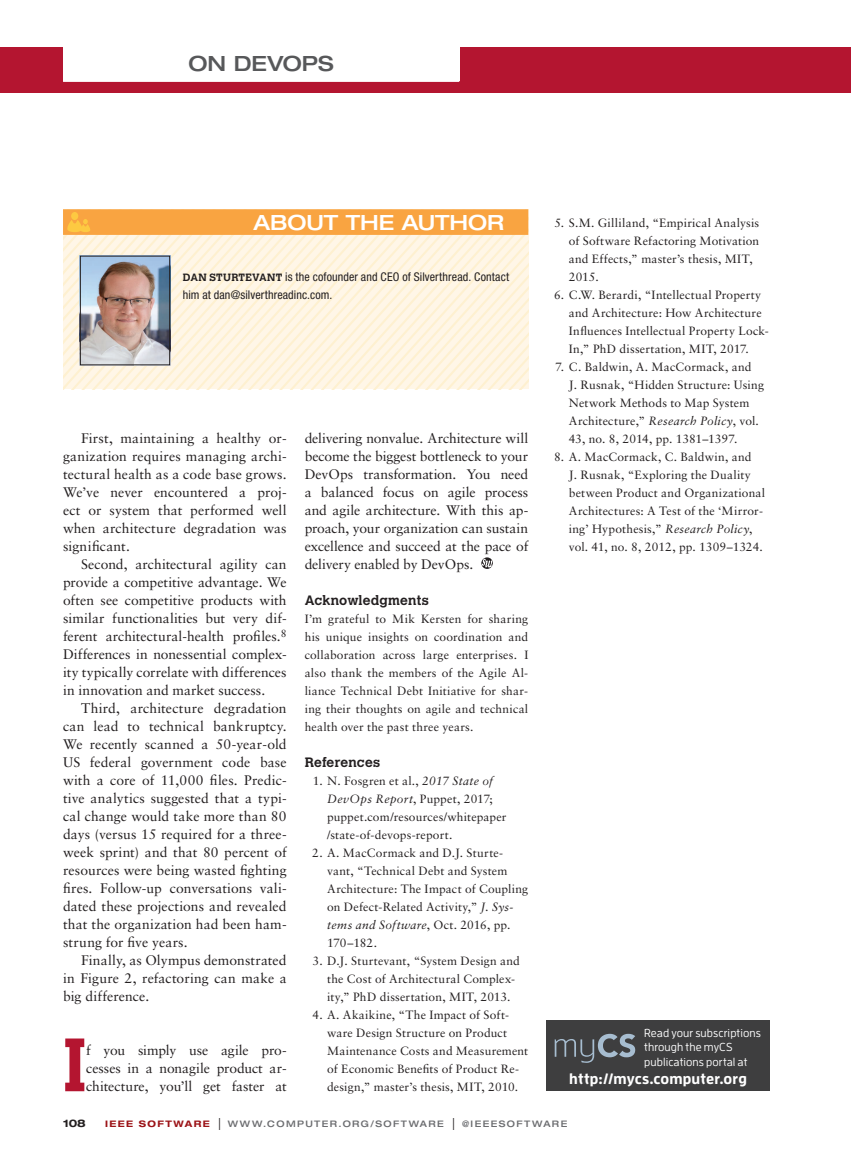
<style>
.page{position:relative;width:851px;height:1161px;background:#fff}
.page>*{position:absolute;margin:0;border:0;box-sizing:border-box;transform-origin:0 0}
.t1{font:700 74.85px "Calvert MT Std";color:#b41530}
.t2{font:500 expanded 21px "Helvetica Neue LT Std";color:#fff}
.t3{font:500 expanded 21px "Helvetica Neue LT Std";color:#57585a}
.t4{font:700 15px "Enzo OT";letter-spacing:.01em;color:#fff}
.t5{font:13.8px/18px "Sabon LT Std";color:#231f20;text-align:justify}
.t6{font:700 13.5px "Calvert MT Std";letter-spacing:.01em;color:#231f20}
.t7{font:12px/18px "Sabon LT Std";letter-spacing:.015em;color:#231f20}
.t8{font:condensed 12px/18px "Helvetica Neue LT Std";letter-spacing:.01em;color:#231f20}
.t9{font:500 11.55px/14.1px "Enzo OT";letter-spacing:.01em;color:#fff}
.t10{font:700 expanded 10.5px "Helvetica Neue LT Std";color:#231f20}
.t11{font:500 expanded 9px "Helvetica Neue LT Std";letter-spacing:.155em;color:#6c6d70}
.s1{font-family:"Calvert MT Std";font-weight:700;font-stretch:normal;font-size:10.5px}
.s2{font-style:italic}
.s3{font-weight:700;color:#9c1418}
.s4{font-family:"Helvetica LT Std";font-weight:400;font-stretch:condensed;font-size:12px;color:#231f20}
</style>
<div class="page">
<div style="left:0;top:47px;width:850px;height:46px;background:#b41530"></div>
<div style="left:63px;top:46px;width:396px;height:36px;background:#fff"></div>
<svg style="left:481px;top:557px;width:12px;height:12px"></svg>
<svg style="left:482px;top:559px;width:11px;height:8px"></svg>
<svg style="left:63px;top:291px;width:465px;height:10px;background:#fdf3e0"></svg>
<svg style="left:63px;top:301px;width:465px;height:12px;background:#fdf3e0"></svg>
<svg style="left:63px;top:313px;width:465px;height:76px;background:#fdf3e0"></svg>
<svg style="left:63px;top:209px;width:465px;height:82px;background:#fdebd0"></svg>
<div style="left:98px;top:212px;width:424px;height:22px;background:#f9a441"></div>
<img style="left:82px;top:258px;width:86px;height:105px">
<div style="left:80px;top:256px;width:90px;height:109px;border:1px solid #231f20"></div>
<div style="left:546px;top:1020px;width:224px;height:71px;background:#3e3e3f"></div>
<svg style="left:554px;top:1034px;width:81px;height:29px"></svg>
<h2 class="t3" style="left:189px;top:51px;width:146px">ON DEVOPS</h2>
<h2 class="t2" style="left:253px;top:209px;width:252px">ABOUT THE AUTHOR</h2>
<p class="t8" style="left:183px;top:268px;width:328px"><span class="s1">DAN STURTEVANT</span> is the cofounder and CEO of Silverthread. Contact him at dan@silverthreadinc.com.</p>
<p class="t5" style="left:63px;top:429px;width:225px;text-indent:18px">First, maintaining a healthy or&shy;ganization requires managing archi&shy;tectural health as a code base grows.<br>We’ve never encountered a proj&shy;ect or system that performed well when architecture degradation was significant.</p>
<p class="t5" style="left:63px;top:555px;width:225px;text-indent:18px">Second, architectural agility can provide a competitive advantage. We often see competitive products with similar functionalities but very dif&shy;ferent architectural-health profiles.<sup>8<br></sup>Differences in nonessential complex&shy;ity typically correlate with differences in innovation and market success.</p>
<p class="t5" style="left:63px;top:699px;width:225px;text-indent:18px">Third, architecture degradation can lead to technical bankruptcy.<br>We recently scanned a 50-year-old US federal government code base with a core of 11,000 files. Predic&shy;tive analytics suggested that a typi&shy;cal change would take more than 80 days (versus 15 required for a three&shy;week sprint) and that 80 percent of resources were being wasted fighting fires. Follow-up conversations vali&shy;dated these projections and revealed that the organization had been ham&shy;strung for five years.</p>
<p class="t5" style="left:63px;top:951px;width:225px;text-indent:18px">Finally, as Olympus demonstrated in Figure 2, refactoring can make a big difference.</p>
<h1 class="t1" style="left:63px;top:1018px;width:25px">I</h1>
<p class="t5" style="left:86px;top:1041px;width:202px">f you simply use agile pro&shy;cesses in a nonagile product ar&shy;chitecture, you’ll get faster at</p>
<p class="t5" style="left:304px;top:429px;width:225px">delivering nonvalue. Architecture will become the biggest bottleneck to your DevOps transformation. You need a balanced focus on agile process and agile architecture. With this ap&shy;proach, your organization can sustain excellence and succeed at the pace of delivery enabled by DevOps.</p>
<p class="t6" style="left:304px;top:592px;width:126px">Acknowledgments</p>
<p class="t7" style="left:304px;top:610px;width:225px;text-align:justify">I’m grateful to Mik Kersten for sharing his unique insights on coordination and collaboration across large enterprises. I also thank the members of the Agile Al&shy;liance Technical Debt Initiative for shar&shy;ing their thoughts on agile and technical health over the past three years.</p>
<p class="t6" style="left:304px;top:754px;width:77px">References</p>
<p class="t7" style="left:327px;top:772px;width:181px;text-indent:-14px">1. N. Fosgren et al., <span class="s2">2017 State of<br>DevOps Report</span>, Puppet, 2017; puppet.com/resources/whitepaper /state-of-devops-report.</p>
<p class="t7" style="left:327px;top:844px;width:202px;text-indent:-15px">2. A. MacCormack and D.J. Sturte&shy;vant, “Technical Debt and System<br>Architecture: The Impact of Coupling on Defect-Related Activity,” <span class="s2">J. Sys&shy;tems and Software</span>, Oct. 2016, pp.<br>170–182.</p>
<p class="t7" style="left:327px;top:952px;width:194px;text-indent:-15px">3. D.J. Sturtevant, “System Design and the Cost of Architectural Complex&shy;ity,” PhD dissertation, MIT, 2013.</p>
<p class="t7" style="left:327px;top:1006px;width:202px;text-indent:-15px">4. A. Akaikine, “The Impact of Soft&shy;ware Design Structure on Product Maintenance Costs and Measurement of Economic Benefits of Product Re&shy;design,” master’s thesis, MIT, 2010.</p>
<p class="t7" style="left:568px;top:214px;width:192px;text-indent:-14px">5. S.M. Gilliland, “Empirical Analysis of Software Refactoring Motivation and Effects,” master’s thesis, MIT,<br>2015.</p>
<p class="t7" style="left:568px;top:286px;width:201px;text-indent:-15px">6. C.W. Berardi, “Intellectual Property and Architecture: How Architecture Influences Intellectual Property Lock-In,” PhD dissertation, MIT, 2017.</p>
<p class="t7" style="left:568px;top:358px;width:197px;text-indent:-14px">7. C. Baldwin, A. MacCormack, and<br>J. Rusnak, “Hidden Structure: Using Network Methods to Map System Architecture,” <span class="s2">Research Policy</span>, vol.<br>43, no. 8, 2014, pp. 1381–1397.</p>
<p class="t7" style="left:568px;top:448px;width:198px;text-indent:-15px">8. A. MacCormack, C. Baldwin, and<br>J. Rusnak, “Exploring the Duality between Product and Organizational Architectures: A Test of the ‘Mirror&shy;ing’ Hypothesis,” <span class="s2">Research Policy</span>, vol. 41, no. 8, 2012, pp. 1309–1324.</p>
<p class="t9" style="left:644px;top:1026px;width:118px">Read your subscriptions through the myCS publications portal at</p>
<p class="t4" style="left:569px;top:1069px;width:179px">http://mycs.computer.org</p>
<p class="t10" style="left:63px;top:1117px;width:24px">108</p>
<p class="t11" style="left:105px;top:1118px;width:464px"><span class="s3">IEEE SOFTWARE</span> <span class="s4">|</span> WWW.COMPUTER.ORG/SOFTWARE <span class="s4">|</span> @IEEESOFTWARE</p>
</div>
